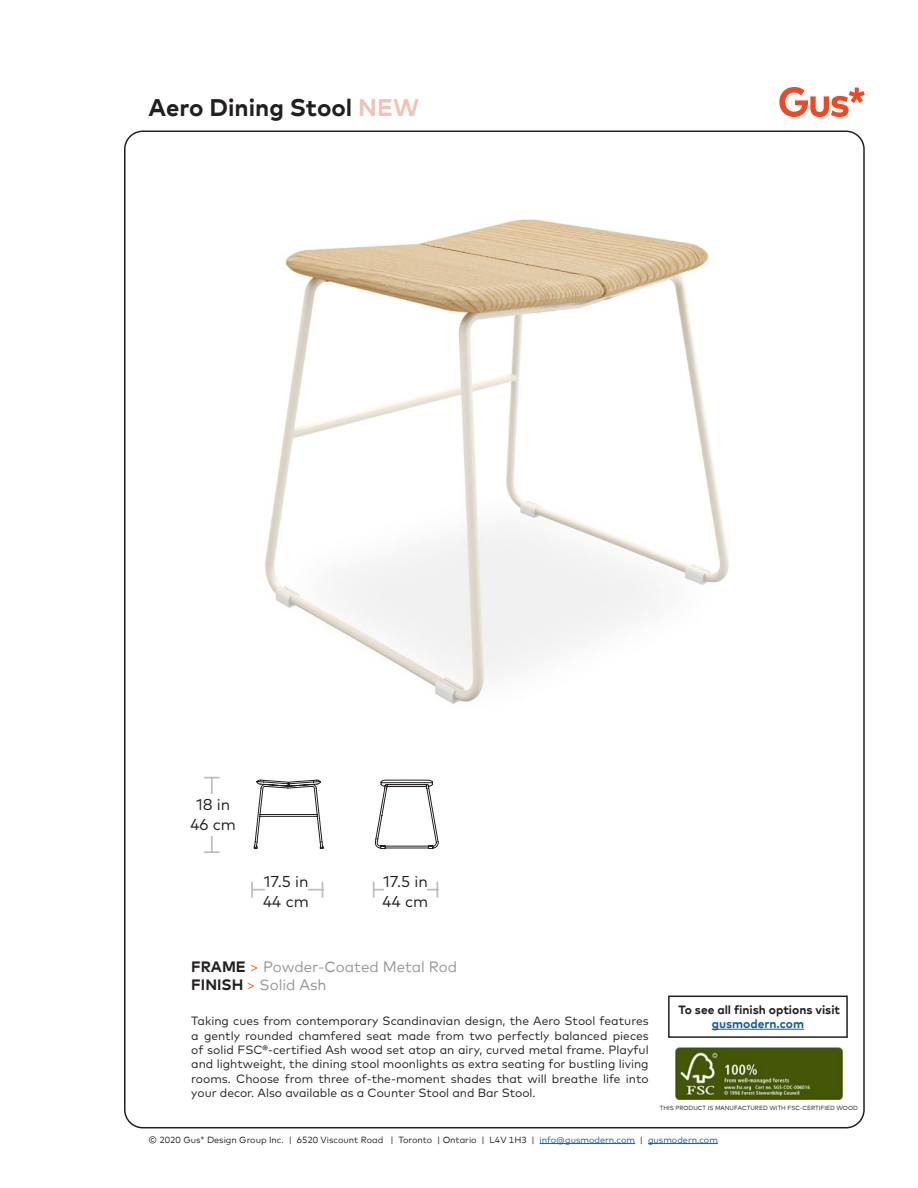
<style>
.page{position:relative;width:918px;height:1188px;background:#fff}
.page>*{position:absolute;margin:0;border:0;box-sizing:border-box;transform-origin:0 0}
.Product_Name_Headlin{font:700 24px "Mark";color:#231f20}
.t1{font:15.75px/20.2px "Mark Pro";color:#211f1f}
.Product_Name_Headlin-2{font:15px "Mark";color:#939598}
.Product_Name_Headlin-3{font:12px/14.4px "Mark Pro";color:#231f20;text-align:justify}
.Product_Name_Headlin-4{font:700 12px/14.4px "Mark";color:#231f20;text-align:center}
.t2{font:9px "Mark";color:#231f20}
.Product_Name_Headlin-5{font:6px "Mark";color:#231f20}
.s1{color:#ecc4ba}
.s2{font-weight:700;color:#231f20}
.s3{color:#f36e21}
.s4{color:#175d9e}
</style>
<div class="page">
<svg style="left:779px;top:87px;width:86px;height:30px"></svg>
<hr style="left:540px;top:1143px;width:95px;height:1px;background:#175d9e">
<hr style="left:648px;top:1143px;width:70px;height:1px;background:#175d9e">
<img style="left:265px;top:219px;width:464px;height:485px">
<img style="left:676px;top:1048px;width:167px;height:52px">
<hr style="left:712px;top:1029px;width:92px;height:1px;background:#175d9e">
<div style="left:668px;top:996px;width:180px;height:42px;border:2px solid #231f20"></div>
<svg style="left:254px;top:780px;width:185px;height:69px"></svg>
<svg style="left:251px;top:882px;width:2px;height:15px"></svg>
<hr style="left:253px;top:889px;width:70px;height:2px;background:#babdbf">
<svg style="left:322px;top:882px;width:1px;height:15px"></svg>
<svg style="left:204px;top:851px;width:15px;height:2px"></svg>
<hr style="left:211px;top:778px;width:2px;height:74px;background:#babdbf">
<svg style="left:204px;top:777px;width:15px;height:1px"></svg>
<div style="left:265px;top:867px;width:42px;height:46px;background:#fff"></div>
<div style="left:177px;top:794px;width:68px;height:42px;background:#fff"></div>
<svg style="left:373px;top:882px;width:2px;height:15px"></svg>
<hr style="left:374px;top:889px;width:64px;height:2px;background:#babdbf">
<svg style="left:436px;top:882px;width:2px;height:15px"></svg>
<div style="left:384px;top:867px;width:43px;height:46px;background:#fff"></div>
<p class="Product_Name_Headlin" style="left:148px;top:92px;width:272px">Aero Dining Stool <span class="s1">NEW</span></p>
<p class="t1" style="left:190px;top:793px;width:47px;text-align:center">18 in<br>46 cm</p>
<p class="t1" style="left:263px;top:870px;width:47px">17.5 in<br>44 cm</p>
<p class="t1" style="left:383px;top:870px;width:47px">17.5 in<br>44 cm</p>
<p class="Product_Name_Headlin-2" style="left:191px;top:958px;width:268px"><span class="s2">FRAME</span> <span class="s3">&gt;</span> Powder-Coated Metal Rod</p>
<p class="Product_Name_Headlin-2" style="left:191px;top:976px;width:137px"><span class="s2">FINISH</span> <span class="s3">&gt;</span> Solid Ash</p>
<p class="Product_Name_Headlin-3" style="left:191px;top:1013px;width:459px">Taking cues from contemporary Scandinavian design, the Aero Stool features a gently rounded chamfered seat made from two perfectly balanced pieces of solid FSC®-certified Ash wood set atop an airy, curved metal frame. Playful and lightweight, the dining stool moonlights as extra seating for bustling living rooms. Choose from three of-the-moment shades that will breathe life into your decor. Also available as a Counter Stool and Bar Stool.</p>
<p class="Product_Name_Headlin-4" style="left:679px;top:1002px;width:163px">To see all finish options visit <span class="s4">gusmodern.com</span></p>
<p class="Product_Name_Headlin-5" style="left:660px;top:1105px;width:200px">THIS PRODUCT IS MANUFACTURED WITH FSC-CERTIFIED WOOD</p>
<p class="t2" style="left:148px;top:1134px;width:571px">© 2020 Gus* Design Group Inc. | 6520 Viscount Road | Toronto | Ontario | L4V 1H3 | <span class="s4">info@gusmodern.com</span> | <span class="s4">gusmodern.com</span></p>
</div>
